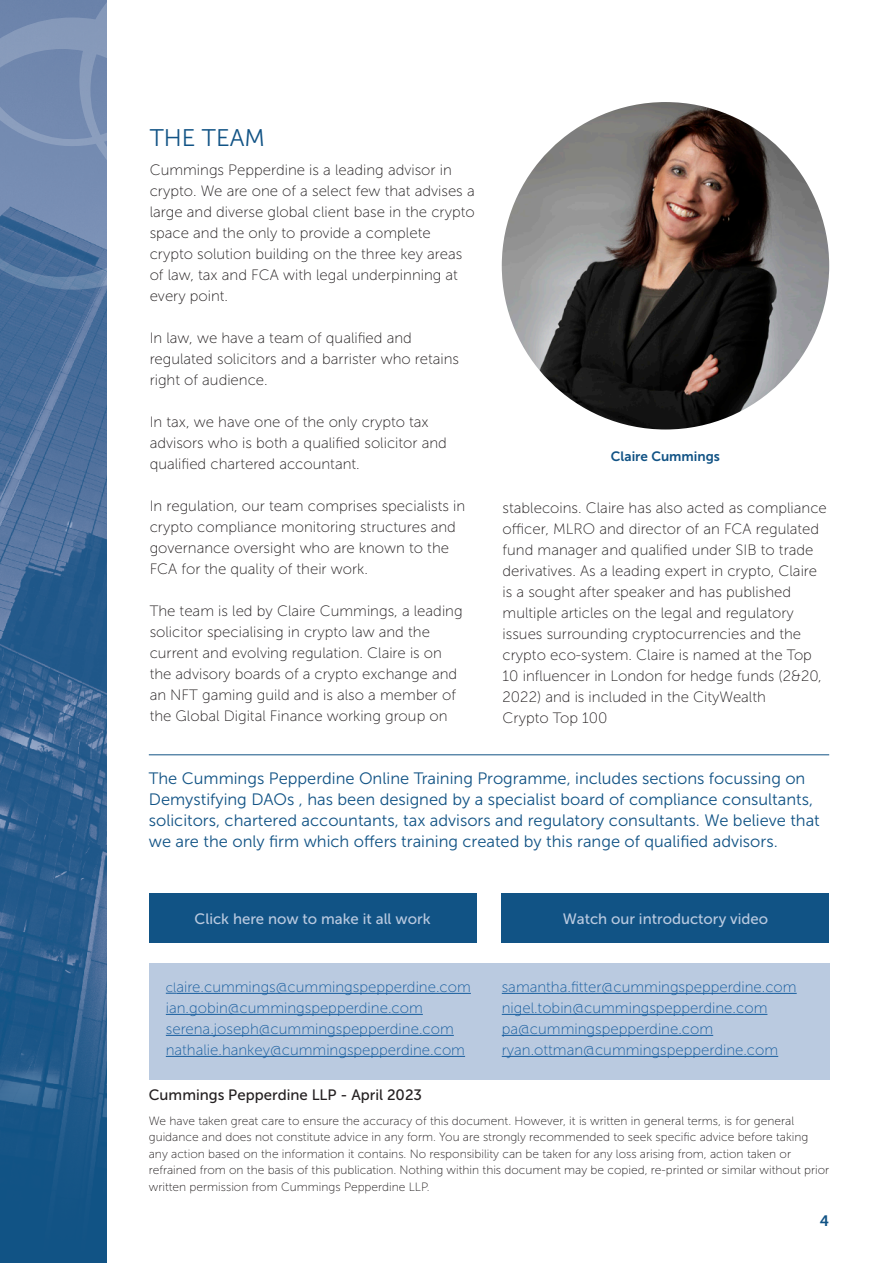
<style>
.page{position:relative;width:893px;height:1263px;background:#fff}
.page>*{position:absolute;margin:0;border:0;box-sizing:border-box;transform-origin:0 0}
.t1{font:24px "Museo Sans 300";color:#115385}
.P_opening_Blue{font:16.5px/21px "Museo Sans 300";color:#115385}
.P1{font:15px/21px "Museo Sans 100";color:#231f20}
.P1-2{font:15px "Museo Sans 100";color:#175d9e}
.t2{font:15px "Museo Sans 500";color:#bacae0}
.P1_Bold{font:15px "Museo Sans 500";color:#231f20}
.t3{font:15px "Museo Sans 700";color:#115385}
.t4{font:13.5px "Museo Sans 700";color:#115385}
.P1-3{font:12px/16.5px "Museo Sans 100";color:#231f20}
.s1{font-size:13.5px}
</style>
<div class="page">
<img style="left:0;top:290px;width:106px;height:667px">
<svg style="left:0;top:957px;width:106px;height:306px;background:#1e5889"></svg>
<svg style="left:0;top:0;width:106px;height:290px;background:#6e87ad"></svg>
<div style="left:149px;top:963px;width:680px;height:117px;background:#bacae0"></div>
<hr style="left:176px;top:993px;width:295px;height:1px;background:#175d9e">
<hr style="left:166px;top:1014px;width:257px;height:1px;background:#175d9e">
<hr style="left:166px;top:1035px;width:288px;height:1px;background:#175d9e">
<hr style="left:166px;top:1056px;width:299px;height:1px;background:#175d9e">
<hr style="left:502px;top:993px;width:295px;height:1px;background:#175d9e">
<hr style="left:502px;top:1014px;width:265px;height:1px;background:#175d9e">
<hr style="left:502px;top:1035px;width:211px;height:1px;background:#175d9e">
<hr style="left:502px;top:1056px;width:276px;height:1px;background:#175d9e">
<img style="left:502px;top:102px;width:327px;height:327px;border-radius:164px">
<div style="left:149px;top:893px;width:327px;height:50px;background:#115385"></div>
<div style="left:502px;top:893px;width:327px;height:50px;background:#115385"></div>
<hr style="left:149px;top:754px;width:680px;height:1px;background:#115385">
<h2 class="t1" style="left:150px;top:124px;width:117px">THE TEAM</h2>
<p class="P1" style="left:150px;top:160px;width:327px">Cummings Pepperdine is a leading advisor in crypto. We are one of a select few that advises a large and diverse global client base in the crypto space and the only to provide a complete crypto solution building on the three key areas of law, tax and FCA with legal underpinning at every point.</p>
<p class="P1" style="left:150px;top:328px;width:311px">In law, we have a team of qualified and regulated solicitors and a barrister who retains right of audience.</p>
<p class="P1" style="left:150px;top:412px;width:299px">In tax, we have one of the only crypto tax advisors who is both a qualified solicitor and qualified chartered accountant.</p>
<p class="P1" style="left:150px;top:496px;width:317px">In regulation, our team comprises specialists in crypto compliance monitoring structures and governance oversight who are known to the FCA for the quality of their work.</p>
<p class="P1" style="left:150px;top:601px;width:314px">The team is led by Claire Cummings, a leading solicitor specialising in crypto law and the current and evolving regulation. Claire is on the advisory boards of a crypto exchange and an NFT gaming guild and is also a member of the Global Digital Finance working group on</p>
<p class="t4" style="left:611px;top:449px;width:111px">Claire Cummings</p>
<p class="P1" style="left:503px;top:498px;width:326px">stablecoins. Claire has also acted as compliance officer, MLRO and director of an FCA regulated fund manager and qualified under SIB to trade derivatives. As a leading expert in crypto, Claire is a sought after speaker and has published multiple articles on the legal and regulatory issues surrounding cryptocurrencies and the crypto eco-system. Claire is named at the Top 10 influencer in London for hedge funds (2&amp;20, 2022) and is included in the CityWealth<br>Crypto Top 100</p>
<p class="P_opening_Blue" style="left:149px;top:768px;width:672px">The Cummings Pepperdine Online Training Programme, includes sections focussing on Demystifying DAOs , has been designed by a specialist board of compliance consultants, solicitors, chartered accountants, tax advisors and regulatory consultants. We believe that we are the only firm which offers training created by this range of qualified advisors.</p>
<p class="t2" style="left:195px;top:910px;width:238px">Click here now to make it all work</p>
<p class="t2" style="left:563px;top:910px;width:207px">Watch our introductory video</p>
<p class="P1-2" style="left:166px;top:979px;width:307px"><span class="s1">cl</span>aire.cummings@cummingspepperdine.com</p>
<p class="P1-2" style="left:166px;top:1000px;width:258px">ian.gobin@cummingspepperdine.com</p>
<p class="P1-2" style="left:166px;top:1021px;width:289px">serena.joseph@cummingspepperdine.com</p>
<p class="P1-2" style="left:166px;top:1042px;width:301px">nathalie.hankey@cummingspepperdine.com</p>
<p class="P1-2" style="left:502px;top:979px;width:296px">samantha.fitter@cummingspepperdine.com</p>
<p class="P1-2" style="left:502px;top:1000px;width:267px">nigel.tobin@cummingspepperdine.com</p>
<p class="P1-2" style="left:502px;top:1021px;width:213px">pa@cummingspepperdine.com</p>
<p class="P1-2" style="left:502px;top:1042px;width:278px">ryan.ottman@cummingspepperdine.com</p>
<p class="P1_Bold" style="left:149px;top:1086px;width:275px">Cummings Pepperdine LLP - April 2023</p>
<p class="P1-3" style="left:149px;top:1112px;width:682px">We have taken great care to ensure the accuracy of this document. However, it is written in general terms, is for general guidance and does not constitute advice in any form. You are strongly recommended to seek specific advice before taking any action based on the information it contains. No responsibility can be taken for any loss arising from, action taken or refrained from on the basis of this publication. Nothing within this document may be copied, re-printed or similar without prior written permission from Cummings Pepperdine LLP.</p>
<p class="t3" style="left:820px;top:1212px;width:11px">4</p>
</div>
